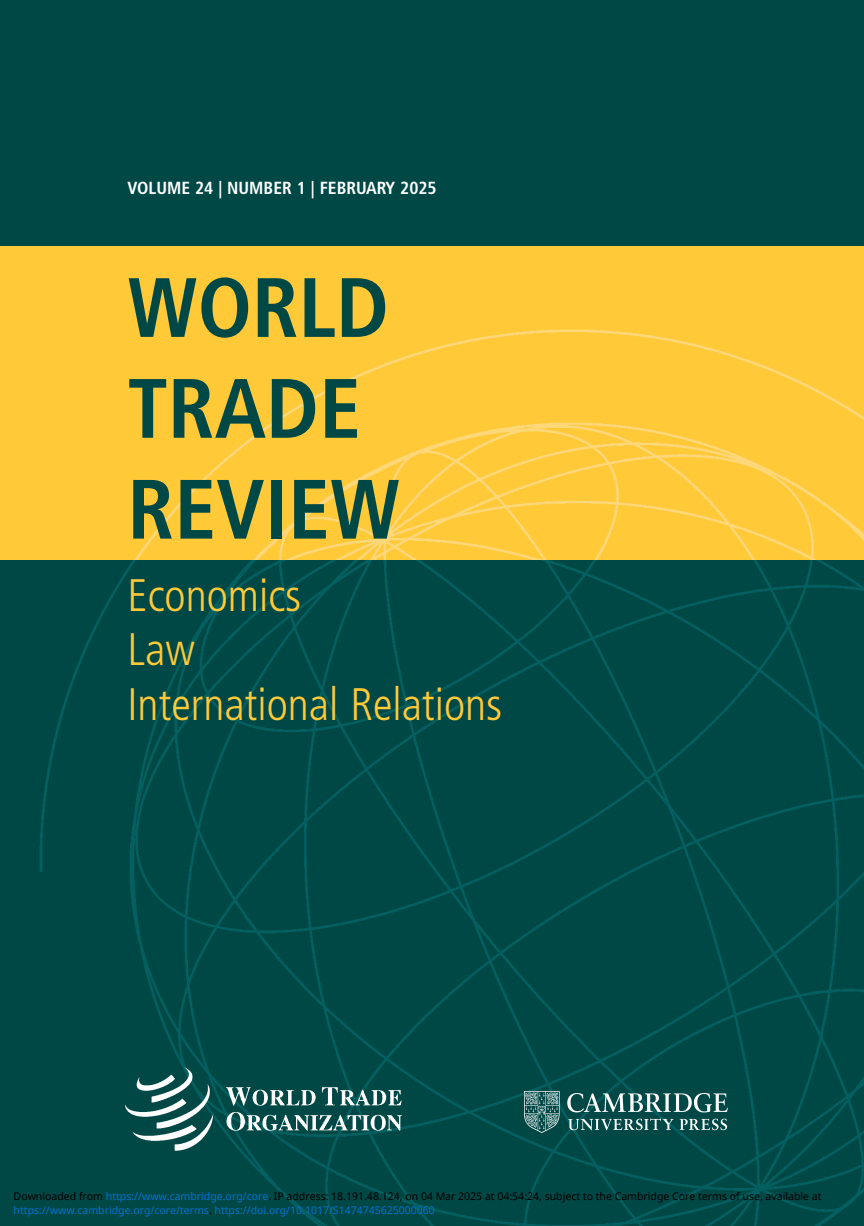
<style>
.page{position:relative;width:864px;height:1226px;background:#fff}
.page>*{position:absolute;margin:0;border:0;box-sizing:border-box;transform-origin:0 0}
.t1{font:700 condensed 84px/100.8px "Frutiger";color:#004846}
.t2{font:300 condensed 45.5px/54.6px "Frutiger";color:#ffc938}
.t3{font:700 condensed 17.5px "Frutiger";color:#fff}
.t4{font:10.5px "Noto Sans";color:#000}
.t5{font:10.5px "Noto Sans";color:#0172cf}
.s1{color:#0172cf}
.s2{color:#000}
</style>
<div class="page">
<div style="left:0;top:0;width:863px;height:1225px;background:#004846"></div>
<div style="left:0;top:247px;width:863px;height:313px;background:#ffc938"></div>
<img style="left:39px;top:329px;width:824px;height:896px">
<img style="left:126px;top:1067px;width:281px;height:83px">
<img style="left:524px;top:1090px;width:203px;height:42px">
<h3 class="t3" style="left:127px;top:181px;width:310px">VOLUME 24 | NUMBER 1 | FEBRUARY 2025</h3>
<h1 class="t1" style="left:127px;top:264px;width:274px">WORLD<br>TRADE<br>REVIEW</h1>
<h2 class="t2" style="left:127px;top:571px;width:376px">Economics<br>Law<br>International Relations</h2>
<p class="t4" style="left:14px;top:1188px;width:809px">Downloaded from <span class="s1">https://www.cambridge.org/core</span>. IP address: 18.191.48.124, on 04 Mar 2025 at 04:54:24, subject to the Cambridge Core terms of use, available at</p>
<p class="t5" style="left:14px;top:1202px;width:422px">https://www.cambridge.org/core/terms<span class="s2">.</span> https://doi.org/10.1017/S1474745625000060</p>
</div>
